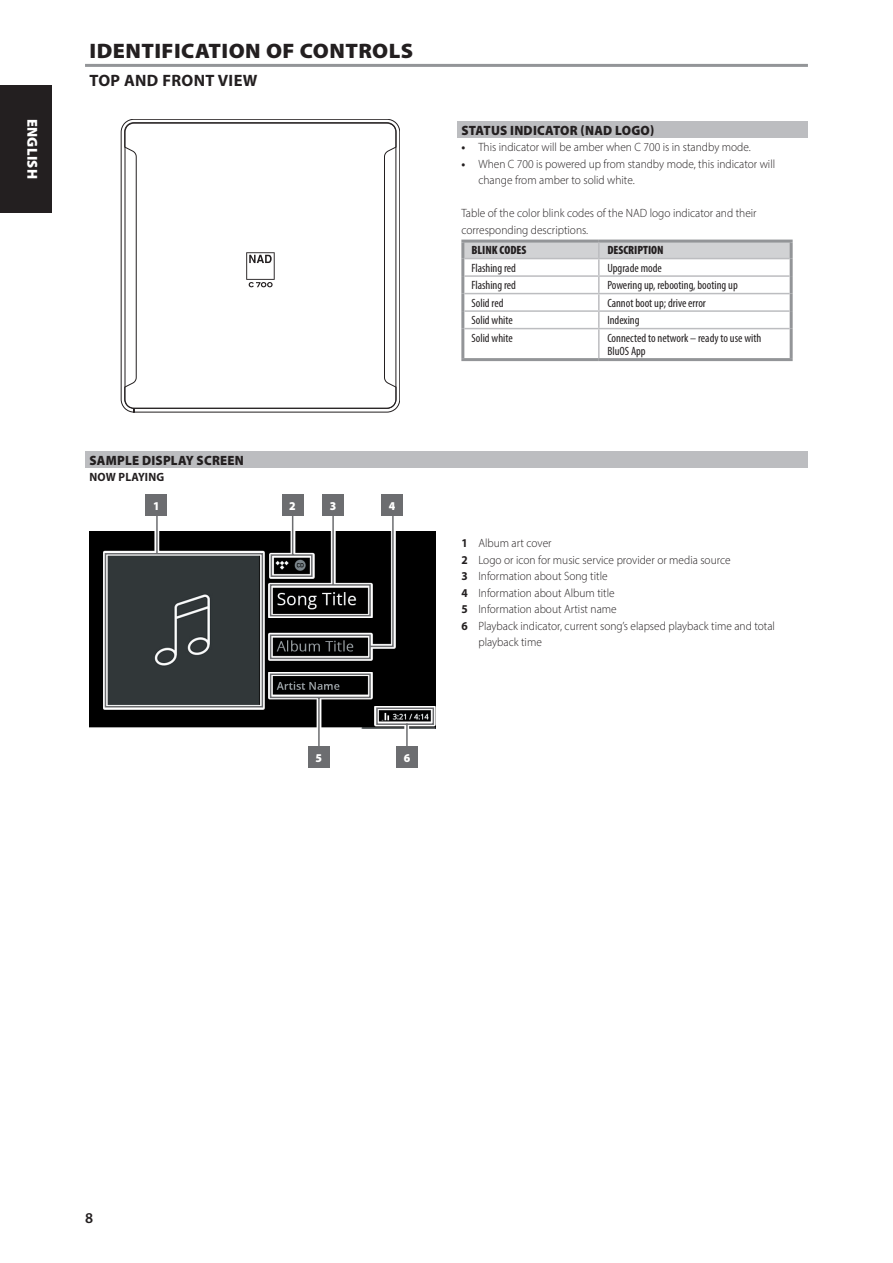
<style>
.page{position:relative;width:893px;height:1263px;background:#fff}
.page>*{position:absolute;margin:0;border:0;box-sizing:border-box;transform-origin:0 0}
.Body_copy_-_header{font:900 21px "Myriad Pro";letter-spacing:.02em;color:#231f20;scale:1.05 1}
.Body_copy_-_header-2{font:700 16.5px "Myriad Pro";letter-spacing:.02em;color:#231f20}
.Misc_-_page_number{font:600 15px "Myriad Pro";color:#231f20}
.t1{font:900 14.4px "Myriad Pro";letter-spacing:.02em;color:#fff}
.Body_copy_-_sub-sect{font:900 13.5px "Myriad Pro";letter-spacing:.02em;color:#231f20;scale:.95 1}
.Body_copy_-_indent_1{font:300 12px/16.5px "Myriad Pro";color:#231f20;scale:.95 1}
.Table_-_normal{font:condensed 12px/13.5px "Myriad Pro";color:#231f20}
.Body_copy_-_normal{font:300 12px/16.5px "Myriad Pro";color:#231f20;scale:.95 1}
.Table_-_index_cell{font:900 condensed 12px "Myriad Pro";color:#231f20}
.Body_copy_-_sub-sect-2{font:700 12px "Myriad Pro";letter-spacing:.02em;color:#231f20;scale:.95 1}
.Diagram_-_callouts{font:900 12px "Myriad Pro";color:#fff;scale:.95 1}
.s1{font-weight:700}
</style>
<div class="page">
<div style="left:0;top:85px;width:51px;height:128px;background:#231f20"></div>
<hr style="left:85px;top:64px;width:723px;height:3px;background:#939598">
<svg style="left:121px;top:119px;width:279px;height:293px"></svg>
<svg style="left:124px;top:122px;width:272px;height:287px"></svg>
<svg style="left:246px;top:252px;width:29px;height:35px"></svg>
<div style="left:457px;top:121px;width:351px;height:17px;background:#bcbdc0"></div>
<hr style="left:461px;top:240px;width:138px;height:3px;background:#939598">
<hr style="left:461px;top:243px;width:3px;height:16px;background:#939598">
<hr style="left:599px;top:240px;width:194px;height:3px;background:#939598">
<hr style="left:790px;top:243px;width:3px;height:16px;background:#939598">
<hr style="left:461px;top:259px;width:3px;height:17px;background:#939598">
<hr style="left:790px;top:259px;width:3px;height:17px;background:#939598">
<hr style="left:461px;top:276px;width:3px;height:18px;background:#939598">
<hr style="left:790px;top:276px;width:3px;height:18px;background:#939598">
<hr style="left:461px;top:294px;width:3px;height:17px;background:#939598">
<hr style="left:790px;top:294px;width:3px;height:17px;background:#939598">
<hr style="left:461px;top:311px;width:3px;height:18px;background:#939598">
<hr style="left:790px;top:311px;width:3px;height:18px;background:#939598">
<hr style="left:461px;top:329px;width:3px;height:29px;background:#939598">
<hr style="left:790px;top:329px;width:3px;height:29px;background:#939598">
<hr style="left:461px;top:358px;width:138px;height:3px;background:#939598">
<hr style="left:599px;top:358px;width:194px;height:3px;background:#939598">
<svg style="left:463px;top:242px;width:328px;height:86px"></svg>
<hr style="left:464px;top:328px;width:135px;height:1px;background:#bcbdc0">
<hr style="left:599px;top:328px;width:191px;height:1px;background:#bcbdc0">
<hr style="left:598px;top:329px;width:2px;height:29px;background:#bcbdc0">
<div style="left:85px;top:451px;width:723px;height:17px;background:#bcbdc0"></div>
<div style="left:89px;top:531px;width:347px;height:197px;background:#000"></div>
<svg style="left:104px;top:511px;width:331px;height:235px"></svg>
<div style="left:146px;top:495px;width:21px;height:21px;background:#6c6d70"></div>
<div style="left:396px;top:746px;width:22px;height:22px;background:#6c6d70"></div>
<div style="left:308px;top:746px;width:22px;height:22px;background:#6c6d70"></div>
<div style="left:282px;top:495px;width:21px;height:21px;background:#6c6d70"></div>
<div style="left:322px;top:495px;width:22px;height:21px;background:#6c6d70"></div>
<div style="left:381px;top:495px;width:22px;height:21px;background:#6c6d70"></div>
<p class="t1" style="left:42px;top:119px;width:62px;rotate:90deg">ENGLISH</p>
<p class="Body_copy_-_header" style="left:90px;top:37px;width:310px">IDENTIFICATION OF CONTROLS</p>
<p class="Body_copy_-_header-2" style="left:89px;top:70px;width:170px">TOP AND FRONT VIEW</p>
<p class="Body_copy_-_sub-sect" style="left:89px;top:451px;width:164px">SAMPLE DISPLAY SCREEN</p>
<p class="Body_copy_-_sub-sect-2" style="left:89px;top:469px;width:80px">NOW PLAYING</p>
<p class="Diagram_-_callouts" style="left:153px;top:498px;width:8px">1</p>
<p class="Diagram_-_callouts" style="left:289px;top:498px;width:8px">2</p>
<p class="Diagram_-_callouts" style="left:330px;top:498px;width:8px">3</p>
<p class="Diagram_-_callouts" style="left:389px;top:498px;width:8px">4</p>
<p class="Diagram_-_callouts" style="left:316px;top:749px;width:8px">5</p>
<p class="Diagram_-_callouts" style="left:404px;top:749px;width:8px">6</p>
<p class="Body_copy_-_sub-sect" style="left:461px;top:121px;width:205px">STATUS INDICATOR (NAD LOGO)</p>
<p class="Body_copy_-_indent_1" style="left:461px;top:139px;width:306px"><span class="s1">•</span> This indicator will be amber when C 700 is in standby mode.</p>
<p class="Body_copy_-_indent_1" style="left:478px;top:155px;width:314px;text-indent:-17px"><span class="s1">•</span> When C 700 is powered up from standby mode, this indicator will change from amber to solid white.</p>
<p class="Body_copy_-_normal" style="left:461px;top:205px;width:312px">Table of the color blink codes of the NAD logo indicator and their corresponding descriptions.</p>
<p class="Table_-_index_cell" style="left:471px;top:243px;width:56px">BLINK CODES</p>
<p class="Table_-_index_cell" style="left:607px;top:243px;width:58px">DESCRIPTION</p>
<p class="Table_-_normal" style="left:471px;top:261px;width:46px">Flashing red</p>
<p class="Table_-_normal" style="left:607px;top:261px;width:56px">Upgrade mode</p>
<p class="Table_-_normal" style="left:471px;top:278px;width:46px">Flashing red</p>
<p class="Table_-_normal" style="left:607px;top:278px;width:132px">Powering up, rebooting, booting up</p>
<p class="Table_-_normal" style="left:471px;top:296px;width:34px">Solid red</p>
<p class="Table_-_normal" style="left:607px;top:296px;width:100px">Cannot boot up; drive error</p>
<p class="Table_-_normal" style="left:471px;top:313px;width:43px">Solid white</p>
<p class="Table_-_normal" style="left:607px;top:313px;width:34px">Indexing</p>
<p class="Table_-_normal" style="left:471px;top:331px;width:43px">Solid white</p>
<p class="Table_-_normal" style="left:607px;top:331px;width:155px">Connected to network – ready to use with<br>BluOS App</p>
<p class="Body_copy_-_indent_1" style="left:461px;top:535px;width:96px"><span class="s1">1</span> Album art cover</p>
<p class="Body_copy_-_indent_1" style="left:461px;top:551px;width:285px"><span class="s1">2</span> Logo or icon for music service provider or media source</p>
<p class="Body_copy_-_indent_1" style="left:461px;top:568px;width:156px"><span class="s1">3</span> Information about Song title</p>
<p class="Body_copy_-_indent_1" style="left:461px;top:584px;width:163px"><span class="s1">4</span> Information about Album title</p>
<p class="Body_copy_-_indent_1" style="left:461px;top:601px;width:165px"><span class="s1">5</span> Information about Artist name</p>
<p class="Body_copy_-_indent_1" style="left:478px;top:617px;width:314px;text-indent:-17px"><span class="s1">6</span> Playback indicator, current song’s elapsed playback time and total playback time</p>
<p class="Misc_-_page_number" style="left:85px;top:1208px;width:10px">8</p>
</div>
